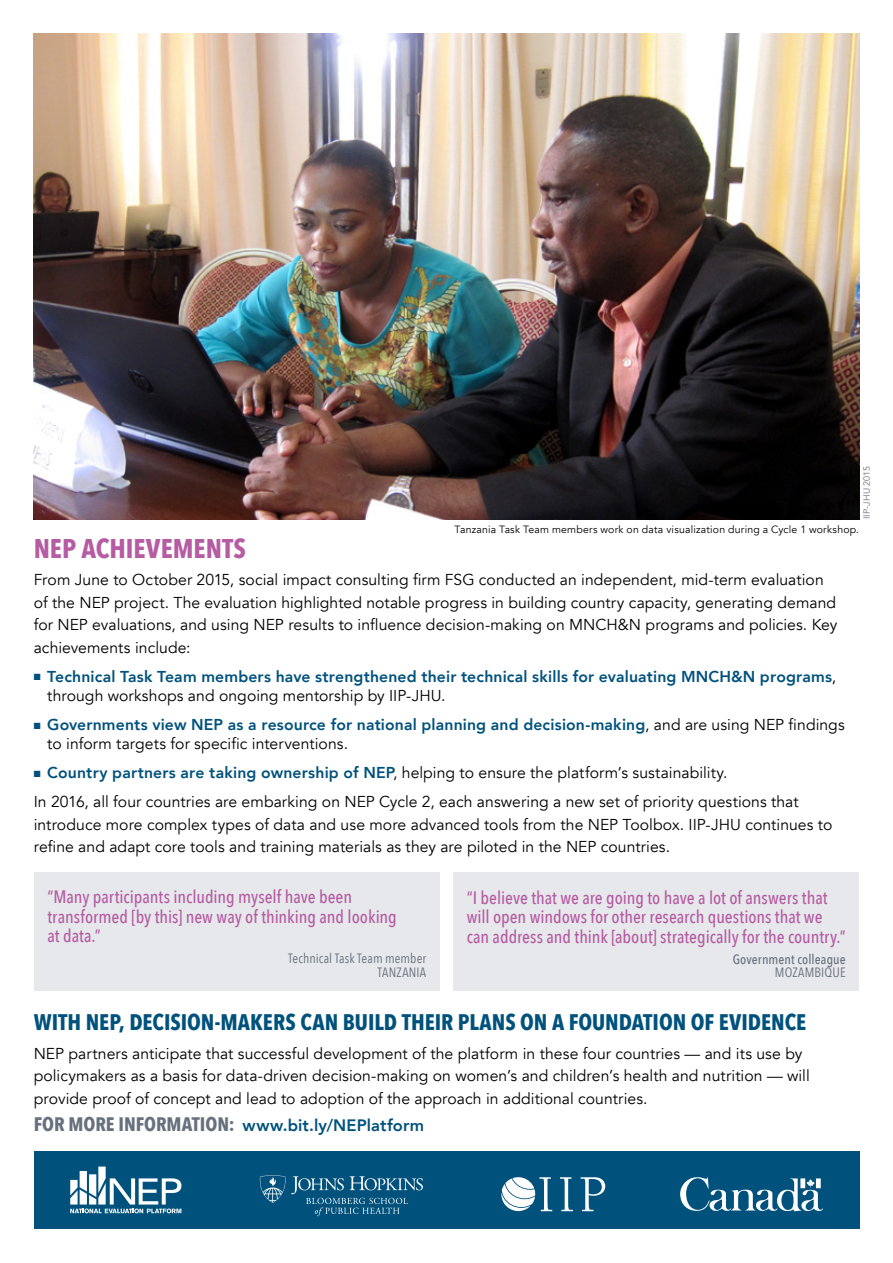
<style>
.page{position:relative;width:893px;height:1263px;background:#fff}
.page>*{position:absolute;margin:0;border:0;box-sizing:border-box;transform-origin:0 0}
.t1{font:700 27px "Avenir Next Condensed";color:#b55ca3}
.t2{font:700 22.5px "Avenir Next Condensed";color:#00527d}
.t3{font:500 18px/19.5px "Avenir Next Condensed";letter-spacing:-.005em;color:#b55ca3}
.t4{font:800 16.5px "Avenir";letter-spacing:.005em;color:#00527d}
.t5{font:15.75px/22.5px "Avenir";letter-spacing:.005em;color:#000}
.t6{font:800 15.75px/18.8px "Avenir";letter-spacing:.01em;color:#00527d}
.t7{font:13.5px/13.5px "Avenir Next Condensed";letter-spacing:.01em;color:#67717e;text-align:right}
.t8{font:500 13.5px "Avenir Next Condensed";letter-spacing:.005em;color:#67717e}
.t9{font:10.5px "Avenir";letter-spacing:.02em;color:#000}
.t10{font:9px "Avenir";letter-spacing:.02em;color:#67717e}
.s1{font-weight:400;color:#000}
.s2{color:#00527d}
.s3{font-weight:800;color:#00527d}
.s4{font-family:"Avenir Next Condensed";font-weight:700;font-size:19.5px;color:#67717e}
</style>
<div class="page">
<div style="left:34px;top:1151px;width:825px;height:78px;background:#00527d"></div>
<svg style="left:70px;top:1166px;width:111px;height:47px"></svg>
<svg style="left:560px;top:1177px;width:13px;height:34px"></svg>
<svg style="left:581px;top:1177px;width:24px;height:34px"></svg>
<svg style="left:501px;top:1177px;width:51px;height:34px"></svg>
<svg style="left:260px;top:1175px;width:25px;height:28px"></svg>
<svg style="left:291px;top:1176px;width:132px;height:40px"></svg>
<svg style="left:680px;top:1177px;width:143px;height:35px"></svg>
<div style="left:34px;top:872px;width:406px;height:118px;background:#e7e8eb"></div>
<div style="left:453px;top:872px;width:406px;height:119px;background:#e7e8eb"></div>
<img style="left:33px;top:34px;width:826px;height:485px">
<p class="t10" style="left:861px;top:519px;width:55px;rotate:-90deg">IIP-JHU 2015</p>
<h1 class="t1" style="left:34px;top:532px;width:214px">NEP ACHIEVEMENTS</h1>
<p class="t9" style="left:455px;top:523px;width:406px">Tanzania Task Team members work on data visualization during a Cycle 1 workshop.</p>
<p class="t5" style="left:34px;top:569px;width:805px">From June to October 2015, social impact consulting firm FSG conducted an independent, mid-term evaluation of the NEP project. The evaluation highlighted notable progress in building country capacity, generating demand for NEP evaluations, and using NEP results to influence decision-making on MNCH&amp;N programs and policies. Key achievements include:</p>
<p class="t6" style="left:47px;top:667px;width:790px;text-indent:-13px">■ Technical Task Team members have strengthened their technical skills for evaluating MNCH&amp;N programs<span class="s1">, through workshops and ongoing mentorship by IIP-JHU.</span></p>
<p class="t6" style="left:47px;top:715px;width:799px;text-indent:-13px">■ Governments view NEP as a resource for national planning and decision-making<span class="s1">, and are using NEP findings to inform targets for specific interventions.</span></p>
<p class="t5" style="left:34px;top:758px;width:766px;line-height:29.2px"><span class="s2">■</span> <span class="s3">Country partners are taking ownership of NEP</span>, helping to ensure the platform’s sustainability.<br>In 2016, all four countries are embarking on NEP Cycle 2, each answering a new set of priority questions that</p>
<p class="t5" style="left:34px;top:813px;width:800px">introduce more complex types of data and use more advanced tools from the NEP Toolbox. IIP-JHU continues to refine and adapt core tools and training materials as they are piloted in the NEP countries.</p>
<p class="t3" style="left:47px;top:887px;width:351px">“Many participants including myself have been transformed [by this] new way of thinking and looking at data.”</p>
<p class="t7" style="left:288px;top:951px;width:140px">Technical Task Team member<br>TANZANIA</p>
<p class="t3" style="left:467px;top:887px;width:381px">“I believe that we are going to have a lot of answers that will open windows for other research questions that we can address and think [about] strategically for the country.”</p>
<p class="t8" style="left:733px;top:951px;width:115px">Government colleague</p>
<p class="t7" style="left:775px;top:965px;width:72px">MOZAMBIQUE</p>
<h2 class="t2" style="left:34px;top:1008px;width:774px">WITH NEP, DECISION-MAKERS CAN BUILD THEIR PLANS ON A FOUNDATION OF EVIDENCE</h2>
<p class="t5" style="left:34px;top:1042px;width:777px">NEP partners anticipate that successful development of the platform in these four countries — and its use by policymakers as a basis for data-driven decision-making on women’s and children’s health and nutrition — will provide proof of concept and lead to adoption of the approach in additional countries.</p>
<p class="t4" style="left:34px;top:1112px;width:392px"><span class="s4">FOR MORE INFORMATION:</span> www.bit.ly/NEPlatform</p>
</div>
